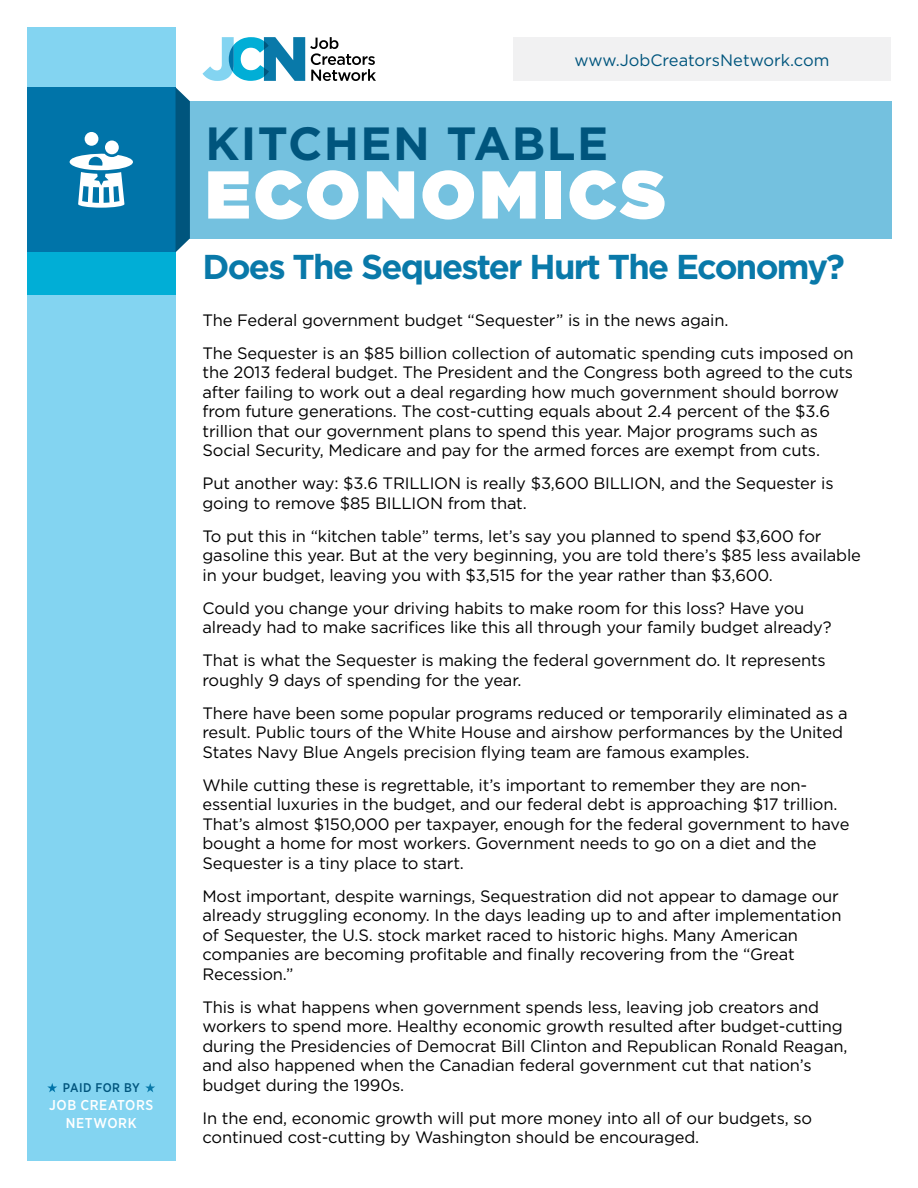
<style>
.page{position:relative;width:918px;height:1188px;background:#fff}
.page>*{position:absolute;margin:0;border:0;box-sizing:border-box;transform-origin:0 0}
.t1{font:900 67.5px "Gotham";letter-spacing:.06em;color:#fff}
.t2{font:700 46.5px "Gotham";letter-spacing:.03em;color:#00557d}
.t3{font:700 34.5px "Gotham";letter-spacing:-.05em;color:#0979a9}
.t4{font:16.5px/19.5px "Gotham";letter-spacing:-.01em;color:#000}
.t5{font:16.5px "Gotham";color:#00557d}
.t6{font:500 14.25px/18px "Gotham Narrow";letter-spacing:.04em;color:#fff;text-align:center}
.t7{font:500 12.6px "Gotham Narrow";letter-spacing:.035em;color:#00557d}
</style>
<div class="page">
<div style="left:27px;top:27px;width:149px;height:1134px;background:#83d4f1"></div>
<div style="left:27px;top:252px;width:149px;height:43px;background:#01aed6"></div>
<div style="left:27px;top:101px;width:864px;height:137px;background:#74c1df"></div>
<div style="left:27px;top:87px;width:149px;height:165px;background:#0074a9"></div>
<svg style="left:176px;top:88px;width:14px;height:164px;background:#156388"></svg>
<div style="left:513px;top:37px;width:378px;height:44px;background:#f1f1f2"></div>
<svg style="left:202px;top:37px;width:174px;height:44px"></svg>
<svg style="left:47px;top:1083px;width:10px;height:9px"></svg>
<svg style="left:145px;top:1083px;width:10px;height:9px"></svg>
<svg style="left:70px;top:153px;width:63px;height:55px"></svg>
<div style="left:85px;top:132px;width:13px;height:14px;background:#fff;border-radius:50%"></div>
<div style="left:105px;top:141px;width:14px;height:13px;background:#fff;border-radius:50%"></div>
<p class="t7" style="left:63px;top:1080px;width:78px">PAID FOR BY</p>
<p class="t6" style="left:49px;top:1096px;width:106px">JOB CREATORS<br>NETWORK</p>
<p class="t5" style="left:575px;top:51px;width:256px">www.JobCreatorsNetwork.com</p>
<h2 class="t2" style="left:206px;top:117px;width:404px">KITCHEN TABLE</h2>
<h1 class="t1" style="left:206px;top:156px;width:462px">ECONOMICS</h1>
<h3 class="t3" style="left:202px;top:247px;width:644px">Does The Sequester Hurt The Economy?</h3>
<p class="t4" style="left:202px;top:303px;width:653px;line-height:33px">The Federal government budget “Sequester” is in the news again.<br>The Sequester is an $85 billion collection of automatic spending cuts imposed on</p>
<p class="t4" style="left:202px;top:362px;width:652px">the 2013 federal budget. The President and the Congress both agreed to the cuts after failing to work out a deal regarding how much government should borrow from future generations. The cost-cutting equals about 2.4 percent of the $3.6 trillion that our government plans to spend this year. Major programs such as Social Security, Medicare and pay for the armed forces are exempt from cuts.</p>
<p class="t4" style="left:202px;top:473px;width:633px">Put another way: $3.6 TRILLION is really $3,600 BILLION, and the Sequester is going to remove $85 BILLION from that.</p>
<p class="t4" style="left:202px;top:526px;width:660px">To put this in “kitchen table” terms, let’s say you planned to spend $3,600 for gasoline this year. But at the very beginning, you are told there’s $85 less available in your budget, leaving you with $3,515 for the year rather than $3,600.</p>
<p class="t4" style="left:202px;top:598px;width:631px">Could you change your driving habits to make room for this loss? Have you already had to make sacrifices like this all through your family budget already?</p>
<p class="t4" style="left:202px;top:650px;width:625px">That is what the Sequester is making the federal government do. It represents roughly 9 days of spending for the year.</p>
<p class="t4" style="left:202px;top:703px;width:647px">There have been some popular programs reduced or temporarily eliminated as a result. Public tours of the White House and airshow performances by the United<br>States Navy Blue Angels precision flying team are famous examples.</p>
<p class="t4" style="left:202px;top:775px;width:648px">While cutting these is regrettable, it’s important to remember they are non&shy;essential luxuries in the budget, and our federal debt is approaching $17 trillion.<br>That’s almost $150,000 per taxpayer, enough for the federal government to have bought a home for most workers. Government needs to go on a diet and the Sequester is a tiny place to start.</p>
<p class="t4" style="left:202px;top:886px;width:641px">Most important, despite warnings, Sequestration did not appear to damage our already struggling economy. In the days leading up to and after implementation of Sequester, the U.S. stock market raced to historic highs. Many American companies are becoming profitable and finally recovering from the “Great Recession.”</p>
<p class="t4" style="left:202px;top:997px;width:647px">This is what happens when government spends less, leaving job creators and workers to spend more. Healthy economic growth resulted after budget-cutting during the Presidencies of Democrat Bill Clinton and Republican Ronald Reagan, and also happened when the Canadian federal government cut that nation’s budget during the 1990s.</p>
<p class="t4" style="left:202px;top:1108px;width:611px">In the end, economic growth will put more money into all of our budgets, so continued cost-cutting by Washington should be encouraged.</p>
</div>
